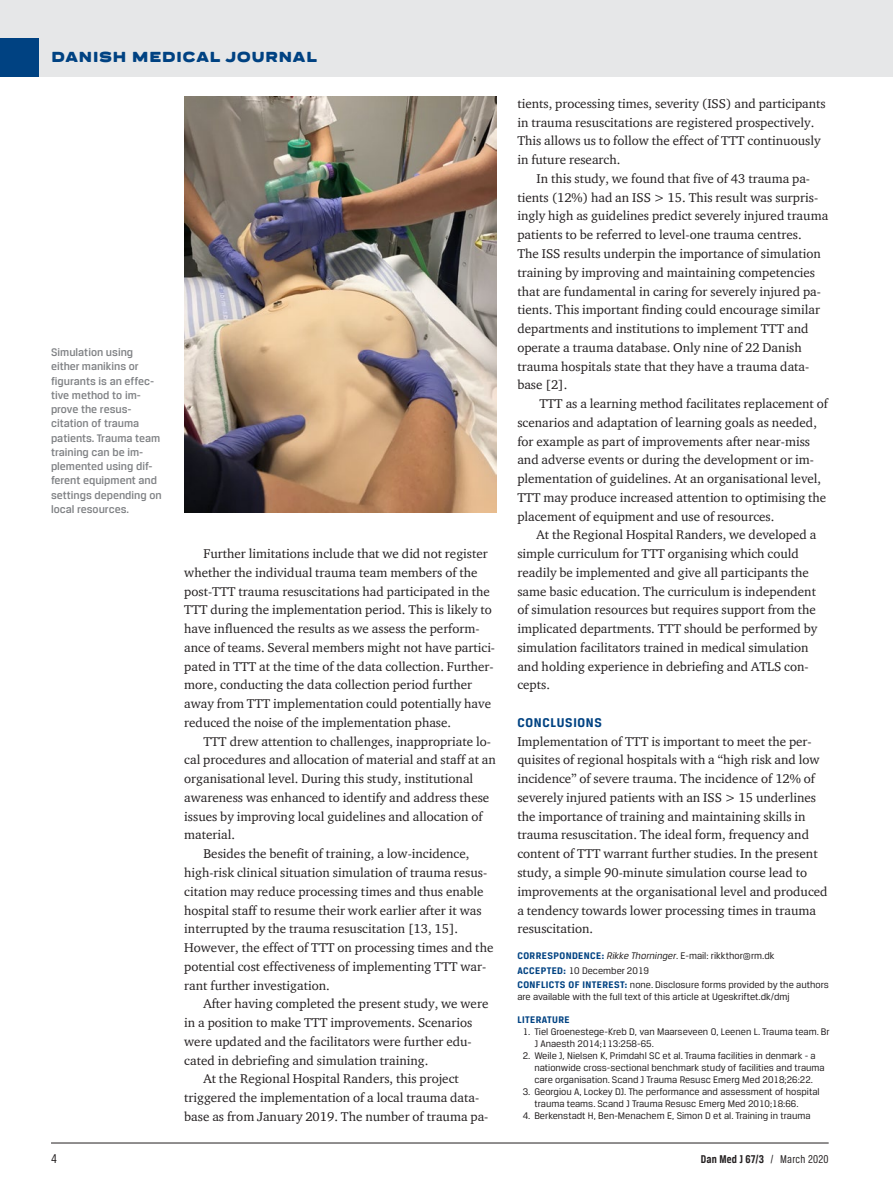
<style>
.page{position:relative;width:893px;height:1191px;background:#fff}
.page>*{position:absolute;margin:0;border:0;box-sizing:border-box;transform-origin:0 0}
.t1{font:900 expanded 15px "Praktika Rnd";letter-spacing:.025em;color:#004282}
.t2{font:700 13.5px "Breuer Text";letter-spacing:.05em;color:#004282}
.t3{font:13.5px "Breuer Condensed";color:#231f20}
.t4{font:13.05px/18.8px "ITC Charter Com";color:#231f20}
.t5{font:700 12px "Breuer Condensed";letter-spacing:.02em;color:#231f20}
.t6{font:500 11.7px/14.2px "Breuer Text";color:#808285}
.t7{font:10.2px/12px "Breuer Text";color:#231f20}
.t8{font:700 10.2px "Breuer Text";letter-spacing:.04em;color:#004282}
.s1{font-weight:700;color:#004282}
.s2{font-style:italic}
.s3{font-weight:400}
</style>
<div class="page">
<div style="left:0;top:0;width:893px;height:77px;background:#e6e7e8"></div>
<hr style="left:51px;top:1142px;width:778px;height:1px;background:#231f20">
<div style="left:0;top:38px;width:38px;height:39px;background:#004282"></div>
<img style="left:184px;top:97px;width:312px;height:416px">
<p class="t1" style="left:51px;top:43px;width:268px">DANISH MEDICAL JOURNAL</p>
<p class="t6" style="left:51px;top:345px;width:112px">Simulation using either manikins or figurants is an effec&shy;tive method to im&shy;prove the resus&shy;citation of trauma patients. Trauma team training can be im&shy;plemented using dif&shy;ferent equipment and settings depending on local resources.</p>
<p class="t4" style="left:184px;top:544px;width:312px;text-indent:19px">Further limitations include that we did not register whether the individual trauma team members of the post-TTT trauma resuscitations had participated in the TTT during the implementation period. This is likely to have influenced the results as we assess the perform&shy;ance of teams. Several members might not have partici&shy;pated in TTT at the time of the data collection. Further&shy;more, conducting the data collection period further away from TTT implementation could potentially have reduced the noise of the implementation phase.</p>
<p class="t4" style="left:203px;top:731px;width:289px">TTT drew attention to challenges, inappropriate lo-</p>
<p class="t4" style="left:184px;top:750px;width:313px">cal procedures and allocation of material and staff at an</p>
<p class="t4" style="left:184px;top:769px;width:291px">organisational level. During this study, institutional</p>
<p class="t4" style="left:184px;top:788px;width:307px">awareness was enhanced to identify and address these</p>
<p class="t4" style="left:184px;top:806px;width:300px">issues by improving local guidelines and allocation of</p>
<p class="t4" style="left:184px;top:825px;width:52px">material.</p>
<p class="t4" style="left:203px;top:844px;width:268px">Besides the benefit of training, a low-incidence,</p>
<p class="t4" style="left:184px;top:863px;width:304px">high-risk clinical situation simulation of trauma resus-</p>
<p class="t4" style="left:184px;top:881px;width:301px">citation may reduce processing times and thus enable</p>
<p class="t4" style="left:184px;top:900px;width:299px">hospital staff to resume their work earlier after it was</p>
<p class="t4" style="left:184px;top:919px;width:275px">interrupted by the trauma resuscitation [13, 15].</p>
<p class="t4" style="left:184px;top:938px;width:311px">However, the effect of TTT on processing times and the</p>
<p class="t4" style="left:184px;top:956px;width:304px">potential cost effectiveness of implementing TTT war-</p>
<p class="t4" style="left:184px;top:975px;width:147px">rant further investigation.</p>
<p class="t4" style="left:203px;top:994px;width:287px">After having completed the present study, we were</p>
<p class="t4" style="left:184px;top:1013px;width:290px">in a position to make TTT improvements. Scenarios</p>
<p class="t4" style="left:184px;top:1031px;width:289px">were updated and the facilitators were further edu-</p>
<p class="t4" style="left:184px;top:1050px;width:246px">cated in debriefing and simulation training.</p>
<p class="t4" style="left:203px;top:1069px;width:257px">At the Regional Hospital Randers, this project</p>
<p class="t4" style="left:184px;top:1088px;width:297px">triggered the implementation of a local trauma data-</p>
<p class="t4" style="left:184px;top:1106px;width:306px">base as from January 2019. The number of trauma pa-</p>
<p class="t4" style="left:517px;top:94px;width:310px">tients, processing times, severity (ISS) and participants in trauma resuscitations are registered prospectively.<br>This allows us to follow the effect of TTT continuously in future research.</p>
<p class="t4" style="left:517px;top:169px;width:312px;text-indent:19px">In this study, we found that five of 43 trauma pa&shy;tients (12%) had an ISS &gt; 15. This result was surpris&shy;ingly high as guidelines predict severely injured trauma patients to be referred to level-one trauma centres.<br>The ISS results underpin the importance of simulation training by improving and maintaining competencies that are fundamental in caring for severely injured pa&shy;tients. This important finding could encourage similar departments and institutions to implement TTT and operate a trauma database. Only nine of 22 Danish trauma hospitals state that they have a trauma data&shy;base [2].</p>
<p class="t4" style="left:517px;top:394px;width:312px;text-indent:22px">TTT as a learning method facilitates replacement of scenarios and adaptation of learning goals as needed, for example as part of improvements after near-miss and adverse events or during the development or im&shy;plementation of guidelines. At an organisational level, TTT may produce increased attention to optimising the placement of equipment and use of resources.</p>
<p class="t4" style="left:517px;top:525px;width:302px;text-indent:19px">At the Regional Hospital Randers, we developed a simple curriculum for TTT organising which could readily be implemented and give all participants the same basic education. The curriculum is independent of simulation resources but requires support from the implicated departments. TTT should be performed by simulation facilitators trained in medical simulation and holding experience in debriefing and ATLS con&shy;cepts.</p>
<p class="t2" style="left:517px;top:715px;width:85px">CONCLUSIONS</p>
<p class="t4" style="left:517px;top:731px;width:312px">Implementation of TTT is important to meet the per&shy;quisites of regional hospitals with a “high risk and low incidence” of severe trauma. The incidence of 12% of severely injured patients with an ISS &gt; 15 underlines the importance of training and maintaining skills in trauma resuscitation. The ideal form, frequency and content of TTT warrant further studies. In the present study, a simple 90-minute simulation course lead to improvements at the organisational level and produced a tendency towards lower processing times in trauma resuscitation.</p>
<p class="t8" style="left:517px;top:950px;width:49px">CORRESPONDEN</p>
<p class="t7" style="left:517px;top:949px;width:313px;line-height:14.1px;text-indent:73px"><span class="s1">CE:</span> <span class="s2">Rikke Thorninger</span>. E-mail: rikkthor@rm.dk<br><span class="s1">ACCEPTED:</span> 10 December 2019<br><span class="s1">CON FLICTS OF INTEREST:</span> none. Disclosure forms provided by the authors</p>
<p class="t7" style="left:517px;top:990px;width:274px">are available with the full text of this article at Ugeskriftet.dk/dmj</p>
<p class="t8" style="left:517px;top:1013px;width:54px">LITERATURE</p>
<p class="t7" style="left:534px;top:1025px;width:297px;text-indent:-12px">1. Tiel Groenestege-Kreb D, van Maarseveen O, Leenen L. Trauma team. Br<br>J Anaesth 2014;113:258-65.</p>
<p class="t7" style="left:534px;top:1049px;width:292px;text-indent:-12px">2. Weile J, Nielsen K, Primdahl SC et al. Trauma facilities in denmark - a nationwide cross-sectional benchmark study of facilities and trauma care organisation. Scand J Trauma Resusc Emerg Med 2018;26:22.</p>
<p class="t7" style="left:534px;top:1085px;width:287px;text-indent:-12px">3. Georgiou A, Lockey DJ. The performance and assessment of hospital trauma teams. Scand J Trauma Resusc Emerg Med 2010;18:66.</p>
<p class="t7" style="left:523px;top:1109px;width:289px">4. Berkenstadt H, Ben-Menachem E, Simon D et al. Training in trauma</p>
<p class="t3" style="left:51px;top:1150px;width:7px">4</p>
<p class="t5" style="left:701px;top:1152px;width:129px">Dan Med J 67/3 <span class="s3">/ March 2020</span></p>
</div>
